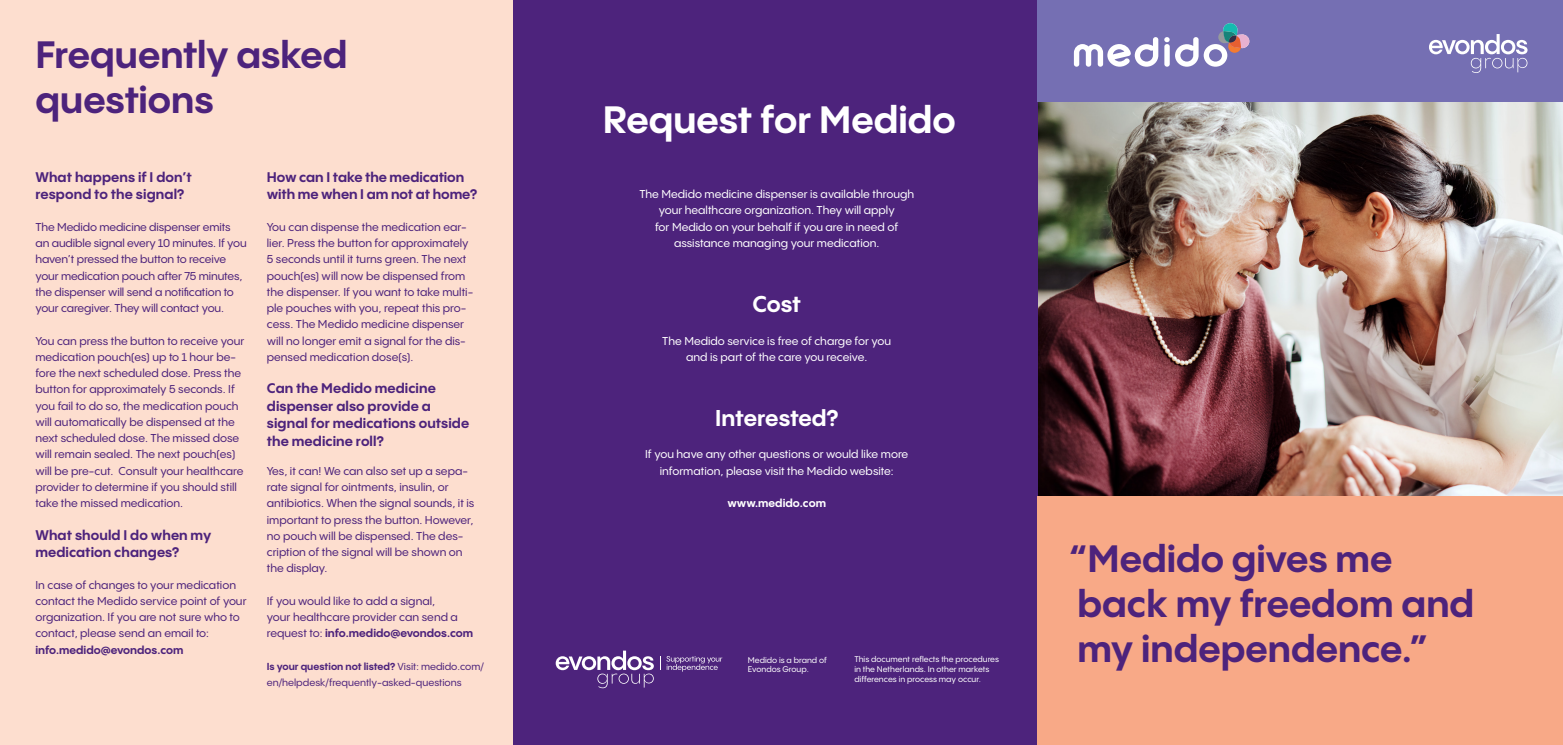
<style>
.page{position:relative;width:1563px;height:745px;background:#fff}
.page>*{position:absolute;margin:0;border:0;box-sizing:border-box;transform-origin:0 0}
.t1{font:700 37.5px/45px "PP Pangram Sans";color:#4d237c}
.t2{font:700 37.5px "PP Pangram Sans";letter-spacing:-.005em;color:#fff}
.t3{font:700 22.5px "PP Pangram Sans";letter-spacing:-.01em;color:#fff}
.t4{font:700 13.75px/17.5px "PP Pangram Sans";letter-spacing:.005em;color:#4d237c}
.Body_text{font:500 11.25px/16.2px "PP Pangram Sans";color:#4d237c}
.Body_text-2{font:500 11.25px/16.2px "PP Pangram Sans";color:#fff;text-align:center}
.Body_text-3{font:700 11.25px "PP Pangram Sans";color:#fff}
.Body_text-4{font:500 10px/16.2px "PP Pangram Sans";color:#4d237c}
.t5{font:500 8.12px/9.8px "PP Pangram Sans";color:#fff}
.s1{font-weight:700}
</style>
<div class="page">
<div style="left:0;top:0;width:514px;height:744px;background:#fddecf"></div>
<div style="left:513px;top:0;width:525px;height:744px;background:#4d237c"></div>
<img style="left:1038px;top:101px;width:525px;height:395px">
<div style="left:1037px;top:0;width:526px;height:101px;background:#756fb3"></div>
<div style="left:1037px;top:496px;width:526px;height:248px;background:#f8a987"></div>
<svg style="left:1074px;top:23px;width:175px;height:44px"></svg>
<svg style="left:556px;top:650px;width:98px;height:37px"></svg>
<svg style="left:660px;top:656px;width:62px;height:15px"></svg>
<svg style="left:1429px;top:34px;width:98px;height:39px"></svg>
<h1 class="t1" style="left:35px;top:31px;width:313px">Frequently asked questions</h1>
<h1 class="t2" style="left:603px;top:96px;width:354px">Request for Medido</h1>
<h3 class="t4" style="left:35px;top:168px;width:158px">What happens if I don’t respond to the signal?</h3>
<p class="Body_text" style="left:35px;top:218px;width:213px">The Medido medicine dispenser emits an audible signal every 10 minutes. If you haven’t pressed the button to receive your medication pouch after 75 minutes, the dispenser will send a notification to your caregiver. They will contact you.</p>
<p class="Body_text" style="left:35px;top:332px;width:210px">You can press the button to receive your medication pouch(es) up to 1 hour be&shy;fore the next scheduled dose. Press the button for approximately 5 seconds. If you fail to do so, the medication pouch will automatically be dispensed at the next scheduled dose. The missed dose will remain sealed. The next pouch(es) will be pre-cut. Consult your healthcare provider to determine if you should still take the missed medication.</p>
<h3 class="t4" style="left:35px;top:525px;width:177px">What should I do when my medication changes?</h3>
<p class="Body_text" style="left:35px;top:576px;width:213px">In case of changes to your medication contact the Medido service point of your organization. If you are not sure who to contact, please send an email to: <span class="s1">info.medido@evondos.com</span></p>
<h3 class="t4" style="left:267px;top:168px;width:212px">How can I take the medication with me when I am not at home?</h3>
<p class="Body_text" style="left:267px;top:218px;width:208px">You can dispense the medication ear&shy;lier. Press the button for approximately 5 seconds until it turns green. The next pouch(es) will now be dispensed from the dispenser. If you want to take multi&shy;ple pouches with you, repeat this pro&shy;cess. The Medido medicine dispenser will no longer emit a signal for the dis&shy;pensed medication dose(s).</p>
<h3 class="t4" style="left:267px;top:379px;width:204px">Can the Medido medicine dispenser also provide a signal for medications outside the medicine roll?</h3>
<p class="Body_text" style="left:267px;top:462px;width:209px">Yes, it can! We can also set up a sepa&shy;rate signal for ointments, insulin, or antibiotics. When the signal sounds, it is important to press the button. However, no pouch will be dispensed. The des&shy;cription of the signal will be shown on the display.</p>
<p class="Body_text" style="left:267px;top:592px;width:208px">If you would like to add a signal,<br>your healthcare provider can send a request to: <span class="s1">info.medido@evondos.com</span></p>
<p class="Body_text-2" style="left:639px;top:186px;width:276px">The Medido medicine dispenser is available through your healthcare organization. They will apply<br>for Medido on your behalf if you are in need of assistance managing your medication.</p>
<h2 class="t3" style="left:752px;top:289px;width:50px">Cost</h2>
<p class="Body_text-2" style="left:662px;top:332px;width:230px">The Medido service is free of charge for you and is part of the care you receive.</p>
<h2 class="t3" style="left:715px;top:403px;width:125px">Interested?</h2>
<p class="Body_text-2" style="left:645px;top:446px;width:265px">If you have any other questions or would like more information, please visit the Medido website:</p>
<p class="Body_text-3" style="left:727px;top:495px;width:100px">www.medido.com</p>
<p class="Body_text-4" style="left:267px;top:657px;width:219px"><span class="s1">Is your question not listed?</span> Visit: medido.com/ en/helpdesk/frequently-asked-questions</p>
<p class="t5" style="left:748px;top:654px;width:80px">Medido is a brand of<br>Evondos Group.</p>
<p class="t5" style="left:854px;top:654px;width:146px">This document reflects the procedures in the Netherlands. In other markets differences in process may occur.</p>
<h1 class="t1" style="left:1069px;top:535px;width:407px">“Medido gives me back my freedom and my independence.”</h1>
</div>
